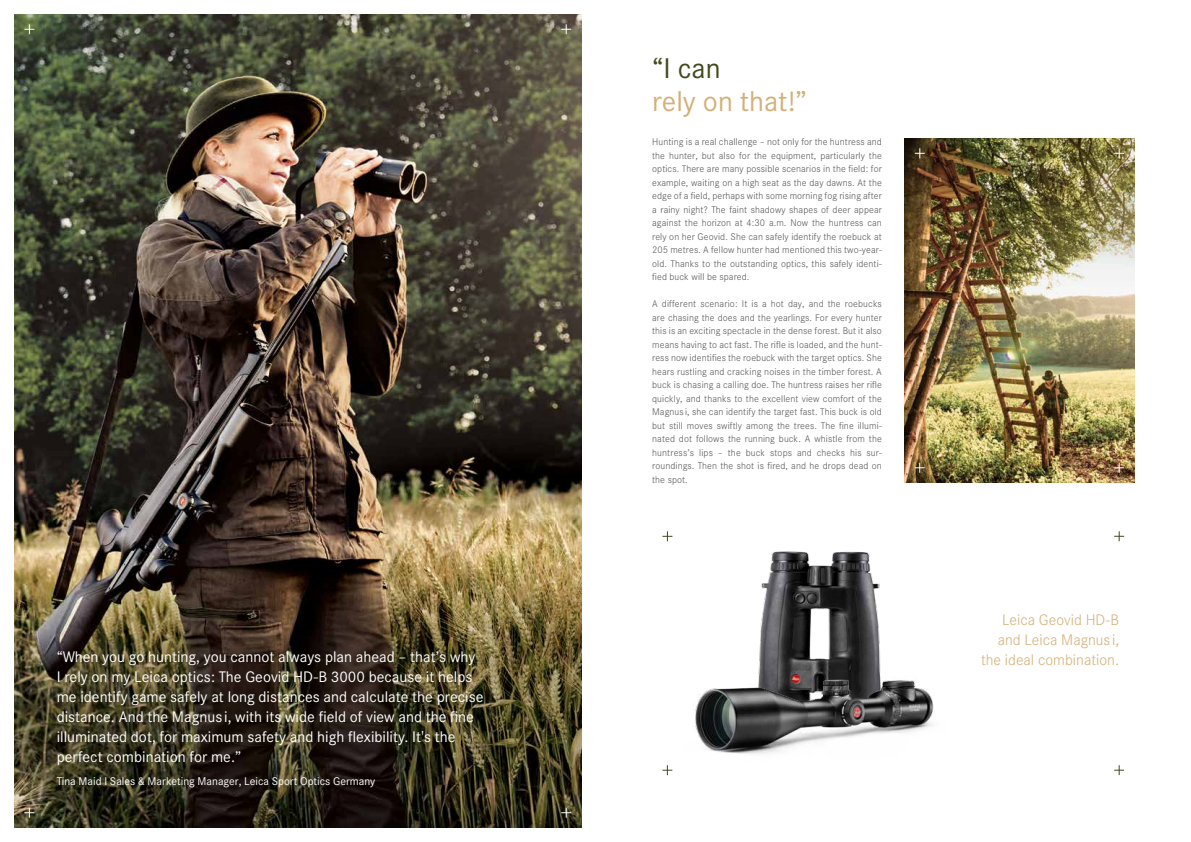
<style>
.page{position:relative;width:1191px;height:842px;background:#fff}
.page>*{position:absolute;margin:0;border:0;box-sizing:border-box;transform-origin:0 0}
.t1{font:28px "Corporate SBQ";color:#d4b078}
.t2{font:28px "Corporate SBQ";color:#42491c}
.t3{font:15px/20px "Corporate SBQ";color:#fff}
.t4{font:300 15px/20px "Corporate SBQ";color:#d4b078;text-align:right}
.t5{font:11px "Corporate SBQ";color:#fff}
.t6{font:300 9.5px/13.5px "Corporate SBQ";letter-spacing:.01em;color:#565655;text-align:justify}
</style>
<div class="page">
<img style="left:14px;top:14px;width:567px;height:814px">
<svg style="left:561px;top:808px;width:10px;height:10px"></svg>
<svg style="left:561px;top:24px;width:10px;height:10px"></svg>
<svg style="left:24px;top:24px;width:10px;height:10px"></svg>
<svg style="left:24px;top:808px;width:10px;height:10px"></svg>
<img style="left:904px;top:138px;width:230px;height:345px">
<svg style="left:1114px;top:765px;width:10px;height:10px"></svg>
<svg style="left:662px;top:765px;width:9px;height:10px"></svg>
<svg style="left:915px;top:148px;width:9px;height:10px"></svg>
<svg style="left:1114px;top:148px;width:10px;height:10px"></svg>
<svg style="left:1114px;top:531px;width:10px;height:10px"></svg>
<svg style="left:662px;top:531px;width:10px;height:10px"></svg>
<img style="left:760px;top:551px;width:120px;height:85px">
<svg style="left:1114px;top:463px;width:10px;height:10px"></svg>
<svg style="left:914px;top:463px;width:10px;height:10px"></svg>
<img style="left:671px;top:636px;width:263px;height:135px">
<p class="t3" style="left:57px;top:647px;width:428px">“When you go hunting, you cannot always plan ahead – that’s why<br>I rely on my Leica optics: The Geovid HD-B 3000 because it helps me identify game safely at long distances and calculate the precise distance. And the Magnus i, with its wide field of view and the fine illuminated dot, for maximum safety and high flexibility. It's the perfect combination for me.”</p>
<p class="t5" style="left:57px;top:775px;width:320px">Tina Maid I Sales &amp; Marketing Manager, Leica Sport Optics Germany</p>
<h1 class="t2" style="left:652px;top:51px;width:70px">“I can</h1>
<h1 class="t1" style="left:652px;top:85px;width:156px">rely on that!”</h1>
<p class="t6" style="left:652px;top:135px;width:231px">Hunting is a real challenge – not only for the huntress and the hunter, but also for the equipment, particularly the optics. There are many possible scenarios in the field: for example, waiting on a high seat as the day dawns. At the edge of a field, perhaps with some morning fog rising after a rainy night? The faint shadowy shapes of deer appear against the horizon at 4:30 a.m. Now the huntress can rely on her Geovid. She can safely identify the roebuck at 205 metres. A fellow hunter had mentioned this two-year&shy;old. Thanks to the outstanding optics, this safely identi&shy;fied buck will be spared.</p>
<p class="t6" style="left:652px;top:297px;width:231px">A different scenario: It is a hot day, and the roebucks are chasing the does and the yearlings. For every hunter this is an exciting spectacle in the dense forest. But it also means having to act fast. The rifle is loaded, and the hunt&shy;ress now identifies the roebuck with the target optics. She hears rustling and cracking noises in the timber forest. A buck is chasing a calling doe. The huntress raises her rifle quickly, and thanks to the excellent view comfort of the Magnus i, she can identify the target fast. This buck is old but still moves swiftly among the trees. The fine illumi&shy;nated dot follows the running buck. A whistle from the huntress’s lips – the buck stops and checks his sur&shy;roundings. Then the shot is fired, and he drops dead on the spot.</p>
<h2 class="t4" style="left:981px;top:610px;width:140px">Leica Geovid HD-B and Leica Magnus i, the ideal combination.</h2>
</div>
